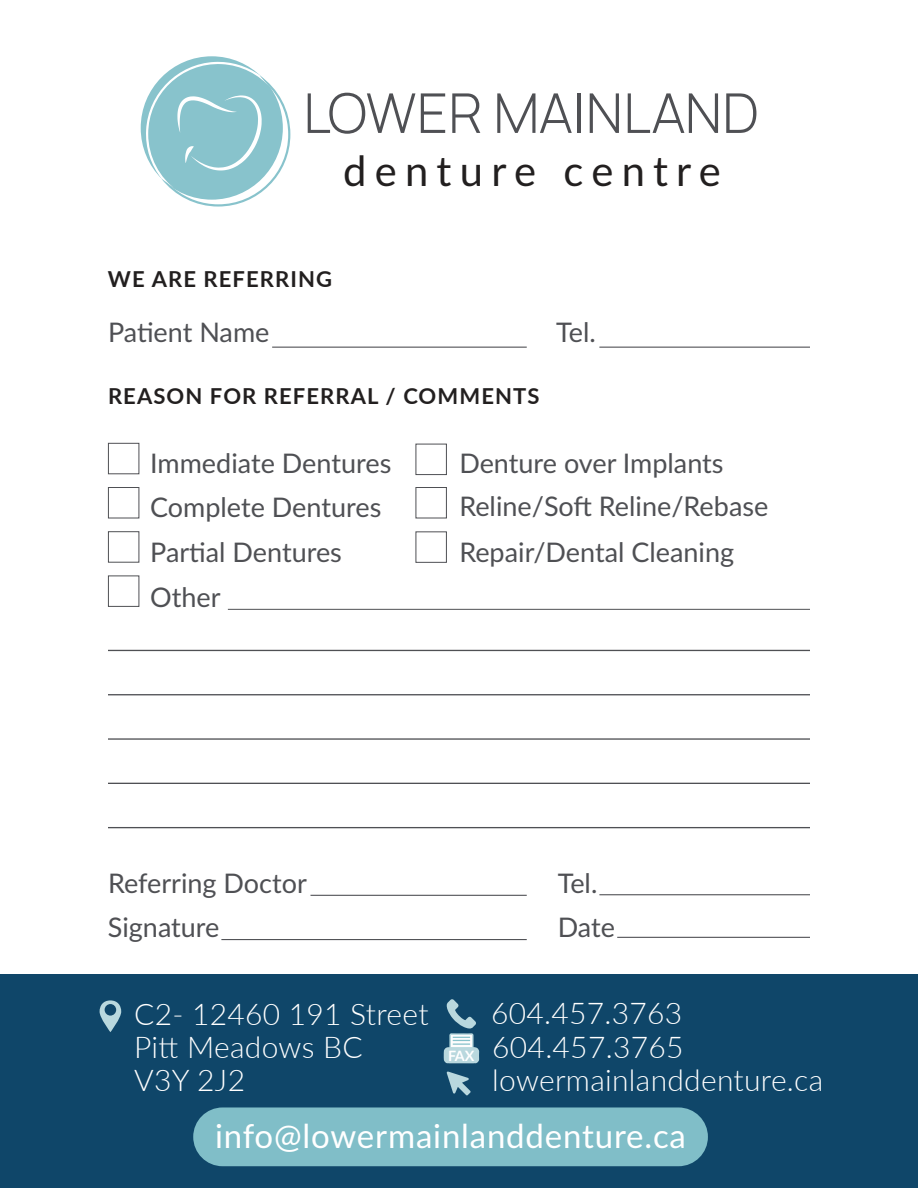
<style>
.page{position:relative;width:918px;height:1188px;background:#fff}
.page>*{position:absolute;margin:0;border:0;box-sizing:border-box;transform-origin:0 0}
.t1{font:300 54.9px "Manrope 3";letter-spacing:.01em;color:#4f5054}
.t2{font:41.7px "Lato";letter-spacing:.2em;color:#221f1f}
.t3{font:33px "Lato";letter-spacing:.025em;color:#fff}
.t4{font:300 30px/33px "Lato";letter-spacing:.01em;color:#fff}
.t5{font:27px/44.7px "Lato";color:#4f5054}
.t6{font:700 21.9px "Lato";letter-spacing:.05em;color:#221f1f}
</style>
<div class="page">
<svg style="left:145px;top:61px;width:145px;height:146px"></svg>
<hr style="left:272px;top:347px;width:255px;height:1px;background:#4f5054">
<div style="left:108px;top:443px;width:31px;height:31px;border:1px solid #4f5054"></div>
<div style="left:416px;top:531px;width:31px;height:32px;border:1px solid #4f5054"></div>
<div style="left:416px;top:487px;width:31px;height:31px;border:1px solid #4f5054"></div>
<div style="left:416px;top:444px;width:31px;height:31px;border:1px solid #4f5054"></div>
<div style="left:108px;top:575px;width:31px;height:32px;border:1px solid #4f5054"></div>
<div style="left:108px;top:531px;width:31px;height:32px;border:1px solid #4f5054"></div>
<div style="left:108px;top:487px;width:31px;height:31px;border:1px solid #4f5054"></div>
<hr style="left:228px;top:609px;width:582px;height:1px;background:#4f5054">
<hr style="left:108px;top:650px;width:702px;height:1px;background:#4f5054">
<hr style="left:108px;top:694px;width:702px;height:1px;background:#4f5054">
<hr style="left:108px;top:738px;width:702px;height:2px;background:#4f5054">
<hr style="left:108px;top:783px;width:702px;height:1px;background:#4f5054">
<hr style="left:108px;top:827px;width:702px;height:1px;background:#4f5054">
<hr style="left:311px;top:895px;width:216px;height:1px;background:#4f5054">
<hr style="left:599px;top:894px;width:211px;height:1px;background:#4f5054">
<hr style="left:617px;top:937px;width:193px;height:1px;background:#4f5054">
<hr style="left:221px;top:939px;width:306px;height:1px;background:#4f5054">
<hr style="left:599px;top:347px;width:211px;height:1px;background:#4f5054">
<div style="left:0;top:974px;width:918px;height:214px;background:#0f4669"></div>
<svg style="left:100px;top:1000px;width:21px;height:32px"></svg>
<svg style="left:447px;top:1071px;width:24px;height:24px"></svg>
<div style="left:193px;top:1107px;width:515px;height:59px;background:#80bec8;border-radius:29px"></div>
<svg style="left:444px;top:999px;width:35px;height:64px"></svg>
<h1 class="t1" style="left:303px;top:82px;width:457px">LOWER MAINLAND</h1>
<h2 class="t2" style="left:343px;top:147px;width:379px">denture centre</h2>
<p class="t6" style="left:108px;top:267px;width:226px">WE ARE REFERRING</p>
<p class="t5" style="left:108px;top:309px;width:163px">Pa琀椀ent Name</p>
<p class="t5" style="left:556px;top:309px;width:41px">Tel.</p>
<p class="t6" style="left:108px;top:384px;width:433px">REASON FOR REFERRAL / COMMENTS</p>
<p class="t5" style="left:150px;top:440px;width:243px">Immediate Dentures<br>Complete Dentures<br>Par琀椀al Dentures<br>Other</p>
<p class="t5" style="left:459px;top:441px;width:311px;line-height:42.9px">Denture over Implants<br>Reline/So昀琀 Reline/Rebase</p>
<p class="t5" style="left:459px;top:529px;width:276px">Repair/Dental Cleaning</p>
<p class="t5" style="left:108px;top:860px;width:200px">Referring Doctor</p>
<p class="t5" style="left:558px;top:860px;width:41px">Tel.</p>
<p class="t5" style="left:108px;top:904px;width:113px">Signature</p>
<p class="t5" style="left:558px;top:904px;width:59px">Date</p>
<p class="t4" style="left:491px;top:997px;width:193px">604.457.3763</p>
<p class="t4" style="left:134px;top:998px;width:296px">C2- 12460 191 Street<br>Pi琀琀 Meadows BC<br>V3Y 2J2</p>
<p class="t3" style="left:215px;top:1112px;width:472px">info@lowermainlanddenture.ca</p>
<p class="t4" style="left:448px;top:1031px;width:237px"><sub>FAX</sub> 604.457.3765</p>
<p class="t4" style="left:492px;top:1064px;width:333px">lowermainlanddenture.ca</p>
</div>
